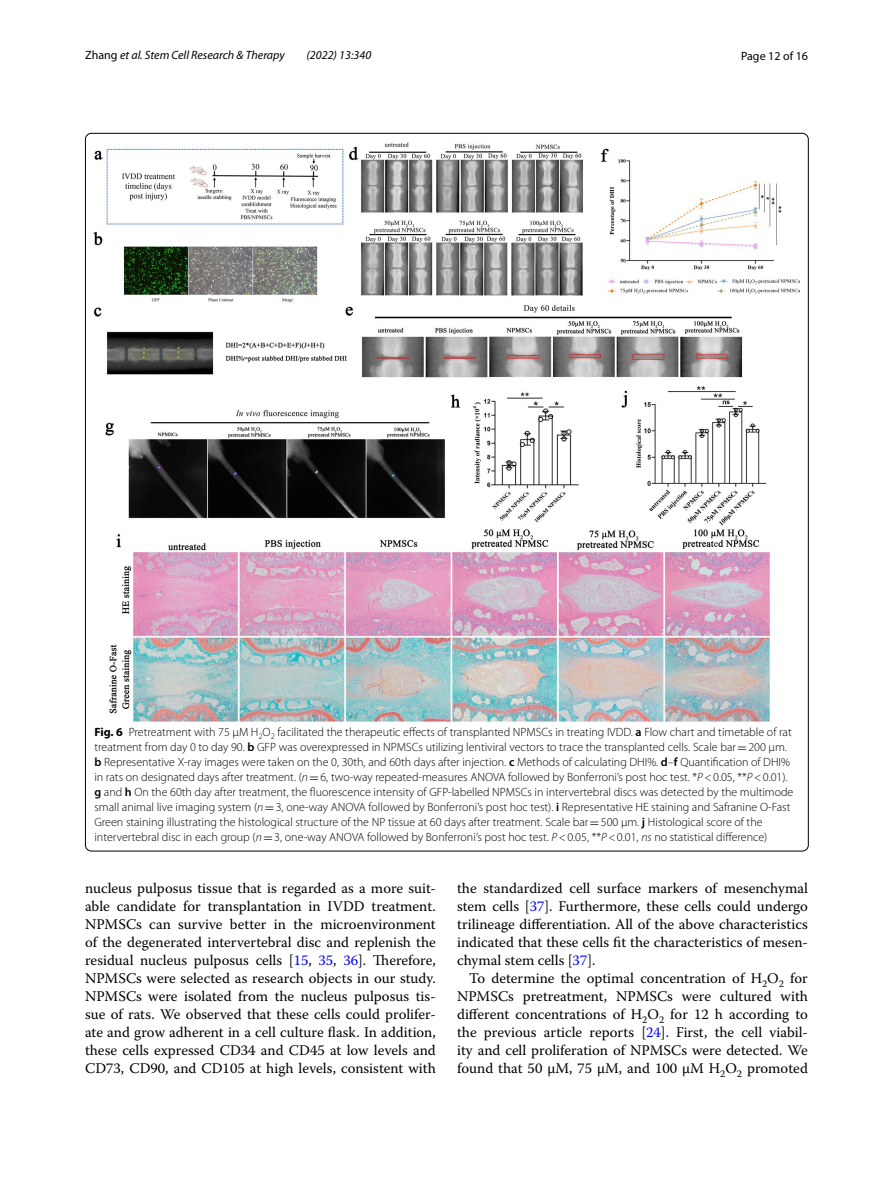
<style>
.page{position:relative;width:893px;height:1187px;background:#fff}
.page>*{position:absolute;margin:0;border:0;box-sizing:border-box;transform-origin:0 0}
.t1{font:14.7px/18px "Warnock Pro";color:#000;text-align:justify}
.t2{font:300 12px/15px "Myriad Pro";color:#000}
.t3{font:italic 12px "Myriad Pro";color:#000}
.t4{font:12px "Myriad Pro";color:#000}
.s1{font-style:normal}
.s2{font-weight:700}
.s3{font-weight:600}
.s4{font-family:"MTSY";font-weight:400}
.s5{font-style:italic}
.s6{color:#00f}
</style>
<div class="page">
<img style="left:94px;top:142px;width:706px;height:579px">
<p class="t3" style="left:85px;top:48px;width:201px"><span class="s1">Zhang</span> et al. Stem Cell Research &amp; Therapy</p>
<p class="t3" style="left:307px;top:48px;width:66px">(2022) 13:340</p>
<p class="t4" style="left:741px;top:48px;width:68px">Page 12 of 16</p>
<p class="t2" style="left:94px;top:724px;width:700px"><span class="s2">Fig. 6</span> Pretreatment with 75 μM H<sub>2</sub>O<sub>2</sub> facilitated the therapeutic effects of transplanted NPMSCs in treating IVDD. <span class="s3">a</span> Flow chart and timetable of rat treatment from day 0 to day 90. <span class="s3">b</span> GFP was overexpressed in NPMSCs utilizing lentiviral vectors to trace the transplanted cells. Scale bar<span class="s4">=</span>200 μm. <span class="s3">b</span> Representative X-ray images were taken on the 0, 30th, and 60th days after injection. <span class="s3">c</span> Methods of calculating DHI%. <span class="s3">d</span>–<span class="s3">f</span> Quantification of DHI% in rats on designated days after treatment. (<span class="s5">n</span><span class="s4">=</span>6, two-way repeated-measures ANOVA followed by Bonferroni’s post hoc test. *<span class="s5">P</span>&lt;0.05, **<span class="s5">P</span>&lt;0.01). <span class="s3">g</span> and <span class="s3">h</span> On the 60th day after treatment, the fluorescence intensity of GFP-labelled NPMSCs in intervertebral discs was detected by the multimode small animal live imaging system (<span class="s5">n</span><span class="s4">=</span>3, one-way ANOVA followed by Bonferroni’s post hoc test). <span class="s3">i</span> Representative HE staining and Safranine O-Fast Green staining illustrating the histological structure of the NP tissue at 60 days after treatment. Scale bar<span class="s4">=</span>500 μm. <span class="s3">j</span> Histological score of the intervertebral disc in each group (<span class="s5">n</span><span class="s4">=</span>3, one-way ANOVA followed by Bonferroni’s post hoc test. <span class="s5">P</span>&lt;0.05, **<span class="s5">P</span>&lt;0.01, <span class="s5">ns</span> no statistical difference)</p>
<p class="t1" style="left:85px;top:879px;width:352px">nucleus pulposus tissue that is regarded as a more suit&shy;able candidate for transplantation in IVDD treatment.<br>NPMSCs can survive better in the microenvironment of the degenerated intervertebral disc and replenish the residual nucleus pulposus cells [<span class="s6">15</span>, <span class="s6">35</span>, <span class="s6">36</span>]. Therefore, NPMSCs were selected as research objects in our study.<br>NPMSCs were isolated from the nucleus pulposus tis&shy;sue of rats. We observed that these cells could prolifer&shy;ate and grow adherent in a cell culture flask. In addition, these cells expressed CD34 and CD45 at low levels and CD73, CD90, and CD105 at high levels, consistent with</p>
<p class="t1" style="left:457px;top:879px;width:352px">the standardized cell surface markers of mesenchymal stem cells [<span class="s6">37</span>]. Furthermore, these cells could undergo trilineage differentiation. All of the above characteristics indicated that these cells fit the characteristics of mesen&shy;chymal stem cells [<span class="s6">37</span>].</p>
<p class="t1" style="left:457px;top:969px;width:352px;text-indent:12px">To determine the optimal concentration of H<sub>2</sub>O<sub>2</sub> for NPMSCs pretreatment, NPMSCs were cultured with different concentrations of H<sub>2</sub>O<sub>2</sub> for 12 h according to the previous article reports [<span class="s6">24</span>]. First, the cell viabil&shy;ity and cell proliferation of NPMSCs were detected. We found that 50 μM, 75 μM, and 100 μM H<sub>2</sub>O<sub>2</sub> promoted</p>
</div>
